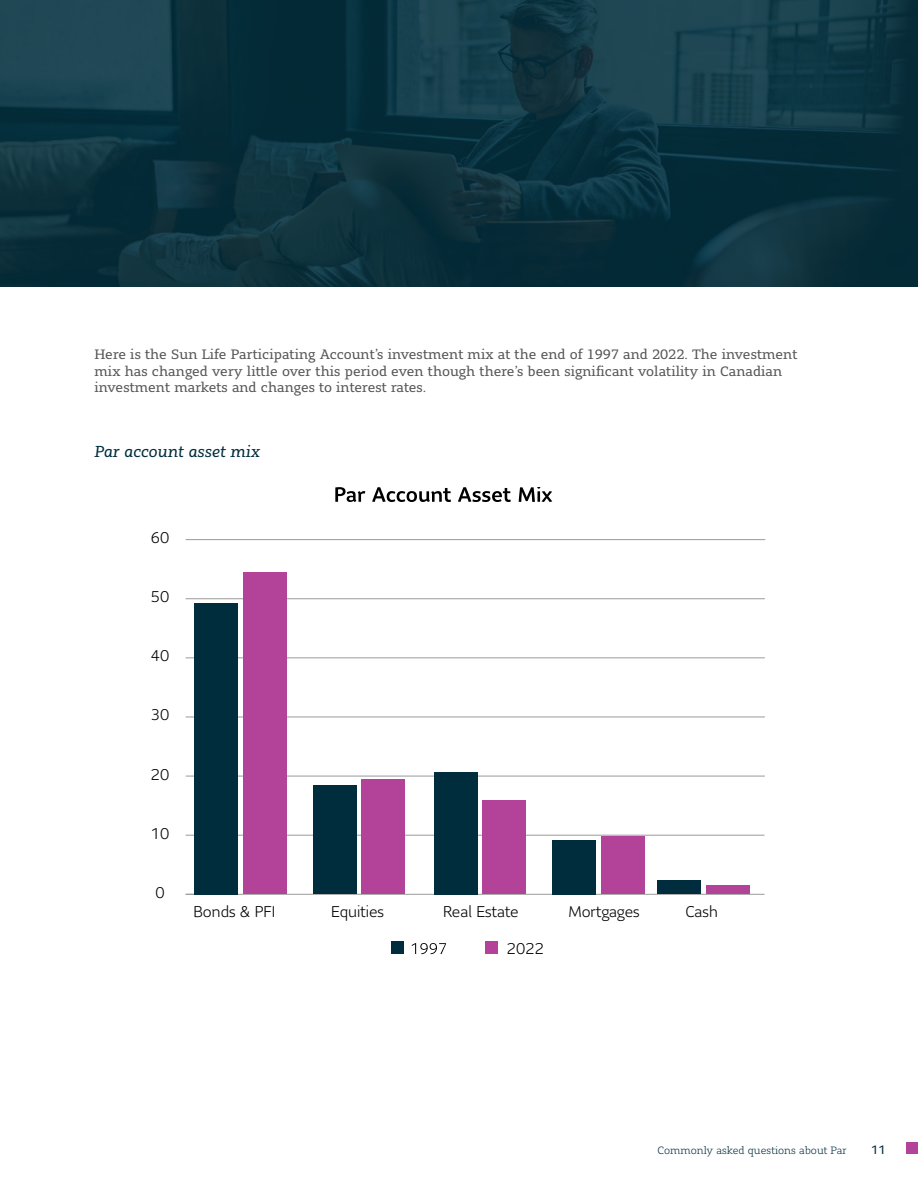
<style>
.page{position:relative;width:918px;height:1188px;background:#fff}
.page>*{position:absolute;margin:0;border:0;box-sizing:border-box;transform-origin:0 0}
.t1{font:italic 15.75px "Sun Life Serif";color:#002d3d}
.t2{font:300 15.45px "Sun Life Sans";color:#000}
.t3{font:13.5px/16.5px "Sun Life Serif";color:#555}
.t4{font:12px "Sun Life Sans";color:#002d3d}
.t5{font:300 10.5px "Sun Life Serif";color:#002d3d}
</style>
<div class="page">
<img style="left:0;top:0;width:918px;height:286px">
<div style="left:906px;top:1143px;width:12px;height:11px;background:#b24398"></div>
<hr style="left:186px;top:894px;width:579px;height:1px;background:#9a9a9b">
<hr style="left:186px;top:835px;width:579px;height:1px;background:#9a9a9b">
<hr style="left:186px;top:776px;width:579px;height:1px;background:#9a9a9b">
<hr style="left:186px;top:717px;width:579px;height:1px;background:#9a9a9b">
<hr style="left:186px;top:658px;width:579px;height:1px;background:#9a9a9b">
<hr style="left:186px;top:598px;width:579px;height:1px;background:#9a9a9b">
<hr style="left:186px;top:539px;width:579px;height:1px;background:#9a9a9b">
<div style="left:391px;top:941px;width:13px;height:13px;background:#002d3d"></div>
<svg style="left:412px;top:943px;width:34px;height:11px"></svg>
<div style="left:485px;top:941px;width:12px;height:13px;background:#b24399"></div>
<svg style="left:335px;top:487px;width:30px;height:15px"></svg>
<svg style="left:372px;top:487px;width:79px;height:15px"></svg>
<svg style="left:458px;top:487px;width:53px;height:15px"></svg>
<svg style="left:519px;top:487px;width:33px;height:15px"></svg>
<div style="left:706px;top:885px;width:44px;height:9px;background:#b24399"></div>
<div style="left:657px;top:880px;width:44px;height:14px;background:#002d3d"></div>
<div style="left:601px;top:836px;width:44px;height:58px;background:#b24399"></div>
<div style="left:552px;top:840px;width:44px;height:54px;background:#002d3d"></div>
<div style="left:482px;top:800px;width:44px;height:94px;background:#b24399"></div>
<div style="left:434px;top:772px;width:44px;height:122px;background:#002d3d"></div>
<div style="left:362px;top:780px;width:43px;height:114px;background:#b24399"></div>
<div style="left:313px;top:786px;width:44px;height:108px;background:#002d3d"></div>
<div style="left:243px;top:573px;width:44px;height:321px;background:#b24399"></div>
<div style="left:195px;top:603px;width:43px;height:291px;background:#002d3d"></div>
<p class="t3" style="left:94px;top:346px;width:705px">Here is the Sun Life Participating Account’s investment mix at the end of 1997 and 2022. The investment mix has changed very little over this period even though there’s been significant volatility in Canadian investment markets and changes to interest rates.</p>
<p class="t1" style="left:94px;top:441px;width:167px">Par account asset mix</p>
<p class="t2" style="left:151px;top:527px;width:20px">60</p>
<p class="t2" style="left:151px;top:586px;width:20px">50</p>
<p class="t2" style="left:151px;top:646px;width:20px">40</p>
<p class="t2" style="left:151px;top:705px;width:20px">30</p>
<p class="t2" style="left:151px;top:764px;width:20px">20</p>
<p class="t2" style="left:151px;top:823px;width:20px">10</p>
<p class="t2" style="left:155px;top:882px;width:11px">0</p>
<p class="t2" style="left:193px;top:901px;width:84px">Bonds &amp; PFI</p>
<p class="t2" style="left:331px;top:901px;width:54px">Equities</p>
<p class="t2" style="left:443px;top:901px;width:77px">Real Estate</p>
<p class="t2" style="left:568px;top:901px;width:73px">Mortgages</p>
<p class="t2" style="left:685px;top:901px;width:34px">Cash</p>
<p class="t2" style="left:507px;top:938px;width:38px">2022</p>
<p class="t5" style="left:658px;top:1144px;width:191px">Commonly asked questions about Par</p>
<p class="t4" style="left:871px;top:1142px;width:16px">11</p>
</div>
